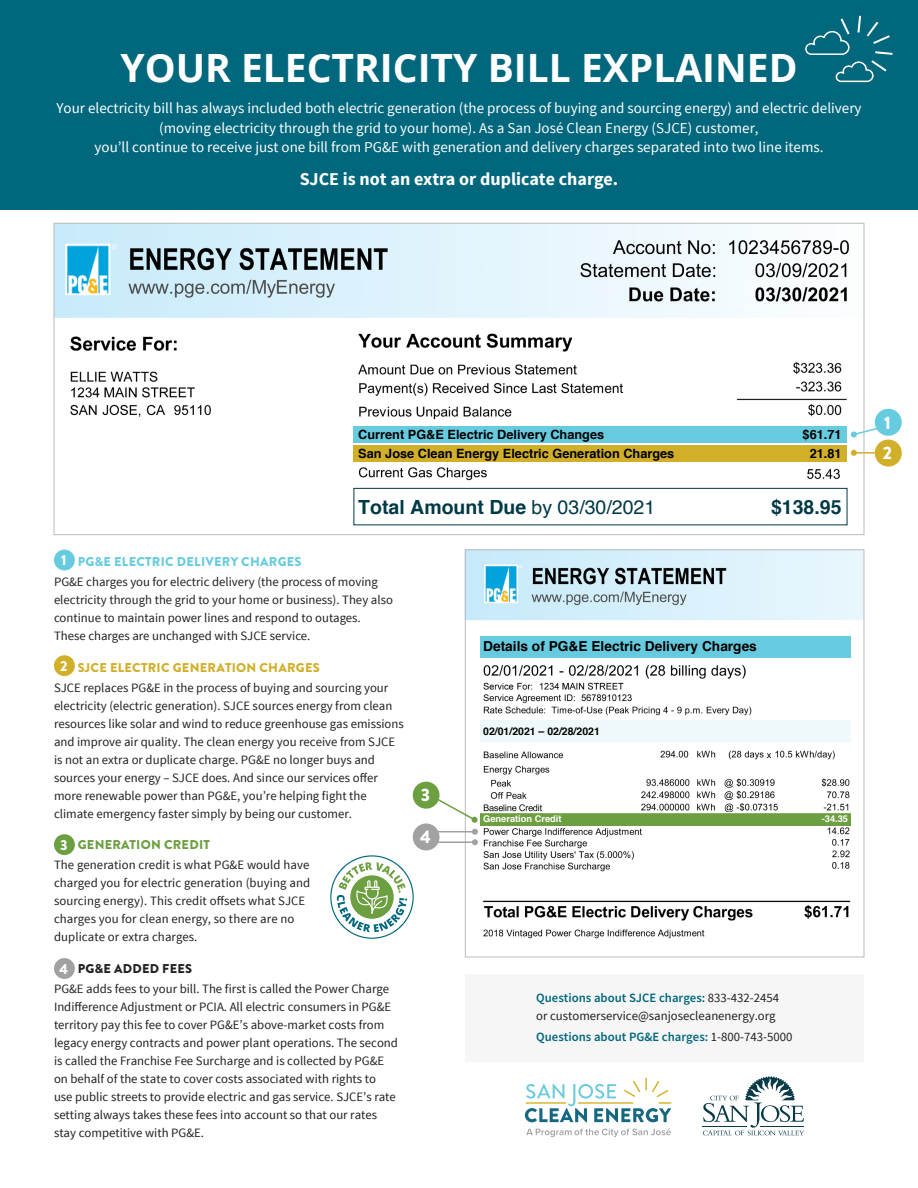
<style>
.page{position:relative;width:918px;height:1188px;background:#fff}
.page>*{position:absolute;margin:0;border:0;box-sizing:border-box;transform-origin:0 0}
.t1{font:700 39px "Open Sans";color:#fff}
.Body_Copy{font:700 19.5px "Helvetica";color:#003a47}
.Intro_Copy{font:700 18px "Source Sans Pro";color:#fff}
.numbers{font:900 18px "Brandon Grotesque";color:#fff}
.Intro_Copy-2{font:15px/19.5px "Source Sans Pro";color:#fff;text-align:center}
.numbers-2{font:900 14.55px "Brandon Grotesque";color:#fff}
.Small_Numbers{font:900 14.55px "Brandon Grotesque";color:#fff}
.Body_Copy-2{font:700 13.65px "Helvetica";color:#000}
.Body_Copy-3{font:12.75px/18px "Source Sans Pro";color:#231f20}
.Body_Copy-4{font:700 12.75px "Helvetica";color:#000}
.Body_Copy-5{font:12.75px "Source Sans Variable";color:#00677d}
.Subheaders{font:900 12.75px "Brandon Grotesque";letter-spacing:.02em;color:#d2af29}
.Subheaders-2{font:900 12.75px "Brandon Grotesque";letter-spacing:.02em;color:#67cbdf}
.Subheaders-3{font:900 12.75px "Brandon Grotesque";letter-spacing:.02em;color:#6c9f40}
.Subheaders-4{font:900 12.75px "Brandon Grotesque";letter-spacing:.02em;color:#231f20}
.Body_Copy-6{font:700 10.5px "Helvetica";color:#000}
.Body_Copy-7{font:700 9.3px "Helvetica";color:#fff}
.s1{font-weight:400}
.s2{font-family:"Source Sans Variable";color:#00677d}
.s3{font-family:"Source Sans Pro";color:#231f20}
</style>
<div class="page">
<img style="left:483px;top:900px;width:368px;height:39px">
<img style="left:467px;top:552px;width:395px;height:320px">
<div style="left:480px;top:813px;width:371px;height:12px;background:#6c9f40"></div>
<div style="left:477px;top:632px;width:378px;height:29px;background:linear-gradient(to right,#fff,#fff)"></div>
<div style="left:480px;top:636px;width:371px;height:21px;background:#67cbdf"></div>
<div style="left:477px;top:717px;width:378px;height:27px;background:#fff"></div>
<div style="left:480px;top:720px;width:371px;height:22px;background:#eff9fb"></div>
<hr style="left:480px;top:812px;width:371px;height:1px;background:#fff">
<svg style="left:525px;top:1078px;width:146px;height:44px"></svg>
<svg style="left:526px;top:1128px;width:145px;height:9px"></svg>
<svg style="left:703px;top:1076px;width:101px;height:59px"></svg>
<div style="left:0;top:0;width:918px;height:209px;background:#00677d"></div>
<div style="left:54px;top:550px;width:21px;height:20px;background:#67cbdf;border-radius:50%"></div>
<div style="left:54px;top:655px;width:21px;height:21px;background:#d2af29;border-radius:50%"></div>
<div style="left:54px;top:834px;width:21px;height:21px;background:#6c9f40;border-radius:50%"></div>
<div style="left:54px;top:958px;width:21px;height:21px;background:#a1a1a1;border-radius:50%"></div>
<svg style="left:805px;top:16px;width:88px;height:66px"></svg>
<img style="left:56px;top:225px;width:799px;height:301px">
<svg style="left:851px;top:421px;width:49px;height:17px"></svg>
<div style="left:875px;top:409px;width:27px;height:27px;background:#67cbdf;border-radius:50%"></div>
<hr style="left:854px;top:452px;width:45px;height:2px;background:#d2af29">
<svg style="left:851px;top:450px;width:6px;height:6px"></svg>
<div style="left:875px;top:440px;width:27px;height:27px;background:#d2af29;border-radius:50%"></div>
<div style="left:354px;top:427px;width:493px;height:16px;background:#67cbdf"></div>
<div style="left:354px;top:445px;width:493px;height:16px;background:#d2af29"></div>
<div style="left:357px;top:496px;width:485px;height:24px;background:#fff"></div>
<div style="left:413px;top:823px;width:27px;height:27px;background:#a1a1a1;border-radius:50%"></div>
<hr style="left:436px;top:831px;width:39px;height:1px;background:#a1a1a1">
<hr style="left:436px;top:841px;width:39px;height:2px;background:#a1a1a1">
<svg style="left:472px;top:829px;width:6px;height:16px"></svg>
<svg style="left:439px;top:798px;width:39px;height:25px"></svg>
<div style="left:413px;top:782px;width:27px;height:27px;background:#6c9f40;border-radius:50%"></div>
<svg style="left:330px;top:855px;width:84px;height:84px"></svg>
<div style="left:465px;top:975px;width:399px;height:87px;background:#f6f6f6"></div>
<div style="left:354px;top:488px;width:493px;height:37px;border:1px solid #003a47"></div>
<p class="t1" style="left:120px;top:40px;width:679px">YOUR ELECTRICITY BILL EXPLAINED</p>
<p class="Intro_Copy-2" style="left:56px;top:99px;width:807px">Your electricity bill has always included both electric generation (the process of buying and sourcing energy) and electric delivery (moving electricity through the grid to your home). As a San José Clean Energy (SJCE) customer,<br>you’ll continue to receive just one bill from PG&amp;E with generation and delivery charges separated into two line items.</p>
<p class="Intro_Copy" style="left:300px;top:168px;width:320px">SJCE is not an extra or duplicate charge.</p>
<p class="Body_Copy-4" style="left:358px;top:424px;width:247px">Current PG&amp;E Electric Delivery Changes</p>
<p class="Body_Copy-4" style="left:358px;top:443px;width:318px">San Jose Clean Energy Electric Generation Charges</p>
<p class="Body_Copy-4" style="left:803px;top:424px;width:40px">$61.71</p>
<p class="Body_Copy-4" style="left:810px;top:443px;width:33px">21.81</p>
<p class="Body_Copy" style="left:358px;top:491px;width:298px">Total Amount Due <span class="s1">by 03/30/2021</span></p>
<p class="Body_Copy" style="left:771px;top:491px;width:72px">$138.95</p>
<p class="numbers-2" style="left:61px;top:550px;width:7px">1</p>
<p class="Subheaders-2" style="left:78px;top:553px;width:225px">PG&amp;E ELECTRIC DELIVERY CHARGES</p>
<p class="Body_Copy-3" style="left:54px;top:573px;width:340px">PG&amp;E charges you for electric delivery (the process of moving electricity through the grid to your home or business). They also continue to maintain power lines and respond to outages.<br>These charges are unchanged with SJCE service.</p>
<p class="numbers-2" style="left:60px;top:655px;width:9px">2</p>
<p class="Subheaders" style="left:78px;top:658px;width:244px">SJCE ELECTRIC GENERATION CHARGES</p>
<p class="Body_Copy-3" style="left:54px;top:679px;width:351px">SJCE replaces PG&amp;E in the process of buying and sourcing your electricity (electric generation). SJCE sources energy from clean resources like solar and wind to reduce greenhouse gas emissions and improve air quality. The clean energy you receive from SJCE is not an extra or duplicate charge. PG&amp;E no longer buys and sources your energy – SJCE does. And since our services offer more renewable power than PG&amp;E, you’re helping fight the climate emergency faster simply by being our customer.</p>
<p class="Small_Numbers" style="left:60px;top:834px;width:9px">3</p>
<p class="Subheaders-3" style="left:78px;top:836px;width:134px">GENERATION CREDIT</p>
<p class="Body_Copy-3" style="left:54px;top:856px;width:258px">The generation credit is what PG&amp;E would have charged you for electric generation (buying and sourcing energy). This credit offsets what SJCE charges you for clean energy, so there are no duplicate or extra charges.</p>
<p class="Small_Numbers" style="left:59px;top:958px;width:10px">4</p>
<p class="Subheaders-4" style="left:78px;top:960px;width:116px">PG&amp;E ADDED FEES</p>
<p class="Body_Copy-3" style="left:54px;top:980px;width:346px">PG&amp;E adds fees to your bill. The first is called the Power Charge Indifference Adjustment or PCIA. All electric consumers in PG&amp;E territory pay this fee to cover PG&amp;E’s above-market costs from legacy energy contracts and power plant operations. The second is called the Franchise Fee Surcharge and is collected by PG&amp;E on behalf of the state to cover costs associated with rights to<br>use public streets to provide electric and gas service. SJCE’s rate setting always takes these fees into account so that our rates stay competitive with PG&amp;E.</p>
<p class="numbers" style="left:421px;top:783px;width:11px">3</p>
<p class="numbers" style="left:420px;top:824px;width:12px">4</p>
<p class="Body_Copy-2" style="left:483px;top:635px;width:275px">Details of PG&amp;E Electric Delivery Charges</p>
<p class="Body_Copy-6" style="left:483px;top:722px;width:118px">02/01/2021 – 02/28/2021</p>
<p class="Body_Copy-7" style="left:483px;top:812px;width:80px">Generation Credit</p>
<p class="Body_Copy-7" style="left:822px;top:812px;width:28px">-34.35</p>
<p class="Body_Copy-3" style="left:536px;top:989px;width:245px"><span class="s2">Questions about SJCE charges:</span> 833-432-2454 or customerservice@sanjosecleanenergy.org</p>
<p class="Body_Copy-5" style="left:536px;top:1029px;width:258px">Questions about PG&amp;E charges: <span class="s3">1-800-743-5000</span></p>
<p class="numbers" style="left:884px;top:410px;width:8px">1</p>
<p class="numbers" style="left:883px;top:440px;width:11px">2</p>
</div>
